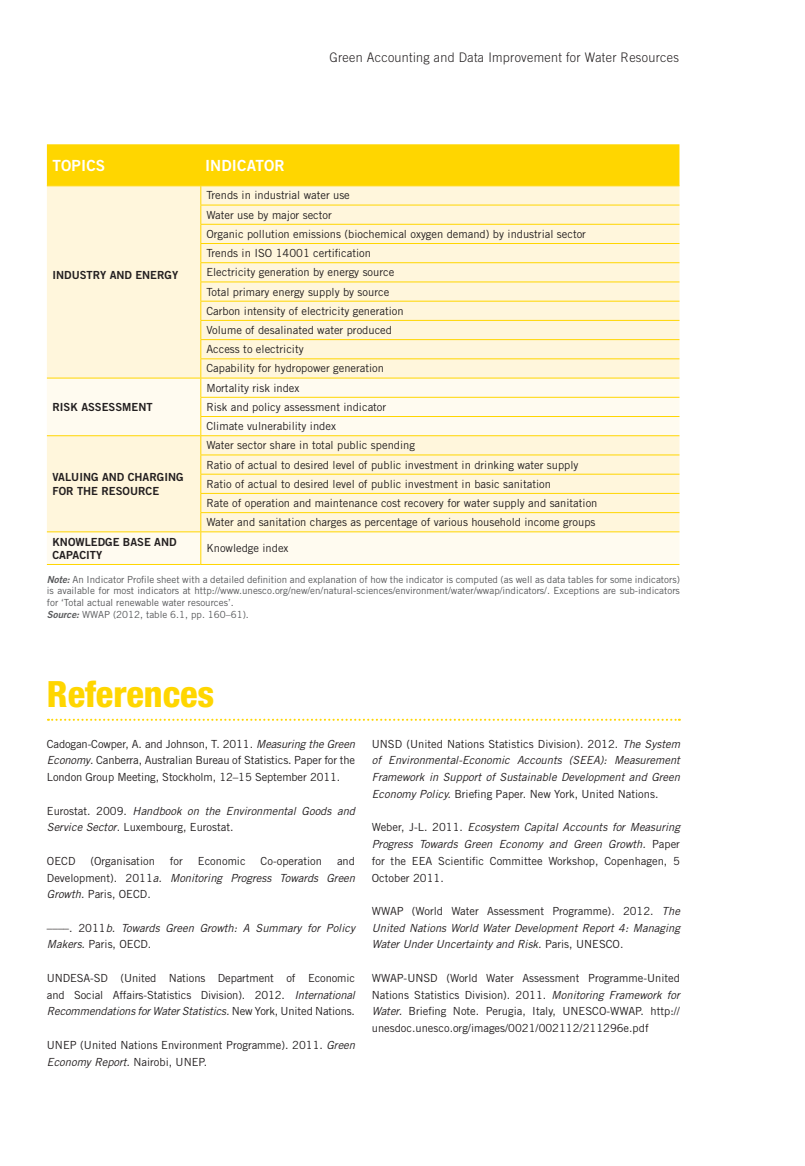
<style>
.page{position:relative;width:805px;height:1166px;background:#fff}
.page>*{position:absolute;margin:0;border:0;box-sizing:border-box;transform-origin:0 0}
.t1{font:800 condensed 36.3px "Helvetica Neue LT Std";color:#ffd600}
.t2{font:15.3px "Trade Gothic LT Std Bd 2";letter-spacing:.01em;color:#fff}
.t3{font:300 13.2px "Trade Gothic LT Std";letter-spacing:.025em;color:#231f20;scale:.95 1}
.t4{font:11.1px/19.2px "Trade Gothic LT Std";color:#231f20}
.t5{font:italic 11.1px/16.8px "Trade Gothic LT Std";color:#231f20;text-align:justify}
.t6{font:11.1px/13.4px "Trade Gothic LT Std Bd 2";color:#231f20}
.t7{font:9.75px/11.7px "Trade Gothic LT Std";color:#58595b}
.s1{font-family:"Trade Gothic LT Std Bd 2 Obl"}
.s2{font-style:italic}
.s3{font-style:normal}
</style>
<div class="page">
<div style="left:47px;top:532px;width:632px;height:32px;background:#fffbf0"></div>
<hr style="left:47px;top:531px;width:154px;height:1px;background:#ffd600">
<hr style="left:47px;top:564px;width:154px;height:1px;background:#ffd600">
<svg style="left:47px;top:144px;width:632px;height:387px;background:#fff2c3"></svg>
<hr style="left:200px;top:532px;width:1px;height:32px;background:#ffd600">
<hr style="left:200px;top:205px;width:479px;height:1px;background:#ffd600">
<hr style="left:200px;top:224px;width:479px;height:1px;background:#ffd600">
<hr style="left:200px;top:243px;width:479px;height:1px;background:#ffd600">
<hr style="left:200px;top:262px;width:479px;height:1px;background:#ffd600">
<hr style="left:200px;top:282px;width:479px;height:1px;background:#ffd600">
<hr style="left:200px;top:301px;width:479px;height:1px;background:#ffd600">
<hr style="left:200px;top:320px;width:479px;height:1px;background:#ffd600">
<hr style="left:200px;top:339px;width:479px;height:1px;background:#ffd600">
<hr style="left:200px;top:358px;width:479px;height:1px;background:#ffd600">
<hr style="left:201px;top:378px;width:478px;height:1px;background:#ffd600">
<hr style="left:200px;top:397px;width:479px;height:1px;background:#ffd600">
<hr style="left:200px;top:416px;width:479px;height:1px;background:#ffd600">
<hr style="left:201px;top:435px;width:478px;height:1px;background:#ffd600">
<hr style="left:200px;top:455px;width:479px;height:1px;background:#ffd600">
<hr style="left:200px;top:474px;width:479px;height:1px;background:#ffd600">
<hr style="left:200px;top:493px;width:479px;height:1px;background:#ffd600">
<hr style="left:200px;top:512px;width:479px;height:1px;background:#ffd600">
<hr style="left:201px;top:531px;width:478px;height:1px;background:#ffd600">
<hr style="left:201px;top:564px;width:478px;height:1px;background:#ffd600">
<svg style="left:48px;top:719px;width:632px;height:2px"></svg>
<h2 class="t2" style="left:52px;top:159px;width:54px">TOPICS</h2>
<h2 class="t2" style="left:205px;top:159px;width:81px">INDICATOR</h2>
<p class="t3" style="left:329px;top:53px;width:369px">Green Accounting and Data Improvement for Water Resources</p>
<p class="t6" style="left:52px;top:269px;width:127px">INDUSTRY AND ENERGY</p>
<p class="t6" style="left:52px;top:401px;width:102px">RISK ASSESSMENT</p>
<p class="t6" style="left:52px;top:471px;width:133px">VALUING AND CHARGING<br>FOR THE RESOURCE</p>
<p class="t4" style="left:206px;top:187px;width:381px">Trends in industrial water use<br>Water use by major sector<br>Organic pollution emissions (biochemical oxygen demand) by industrial sector Trends in ISO 14001 certification<br>Electricity generation by energy source<br>Total primary energy supply by source<br>Carbon intensity of electricity generation<br>Volume of desalinated water produced<br>Access to electricity<br>Capability for hydropower generation</p>
<p class="t4" style="left:206px;top:379px;width:181px">Mortality risk index<br>Risk and policy assessment indicator<br>Climate vulnerability index</p>
<p class="t4" style="left:206px;top:437px;width:392px">Water sector share in total public spending<br>Ratio of actual to desired level of public investment in drinking water supply Ratio of actual to desired level of public investment in basic sanitation<br>Rate of operation and maintenance cost recovery for water supply and sanitation Water and sanitation charges as percentage of various household income groups</p>
<p class="t6" style="left:52px;top:536px;width:126px">KNOWLEDGE BASE AND<br>CAPACITY</p>
<p class="t4" style="left:206px;top:539px;width:84px">Knowledge index</p>
<p class="t7" style="left:47px;top:574px;width:634px"><span class="s1">Note:</span> An Indicator Profile sheet with a detailed definition and explanation of how the indicator is computed (as well as data tables for some indicators) is available for most indicators at http://www.unesco.org/new/en/natural-sciences/environment/water/wwap/indicators/. Exceptions are sub-indicators for ‘Total actual renewable water resources’.<br><span class="s1">Source:</span> WWAP (2012, table 6.1, pp. 160–61).</p>
<h1 class="t1" style="left:47px;top:680px;width:169px">References</h1>
<p class="t4" style="left:47px;top:736px;width:310px;line-height:16.8px;text-align:justify">Cadogan-Cowper, A. and Johnson, T. 2011. <span class="s2">Measuring the Green Economy</span>. Canberra, Australian Bureau of Statistics. Paper for the London Group Meeting, Stockholm, 12–15 September 2011.</p>
<p class="t5" style="left:47px;top:803px;width:310px"><span class="s3">Eurostat. 2009.</span> Handbook on the Environmental Goods and<br>Service Sector<span class="s3">. Luxembourg, Eurostat.</span></p>
<p class="t4" style="left:47px;top:852px;width:30px">OECD</p>
<p class="t4" style="left:90px;top:852px;width:66px">(Organisation</p>
<p class="t4" style="left:170px;top:852px;width:15px">for</p>
<p class="t4" style="left:198px;top:852px;width:49px">Economic</p>
<p class="t4" style="left:261px;top:852px;width:63px">Co-operation</p>
<p class="t5" style="left:47px;top:853px;width:310px;text-indent:290px"><span class="s3">and Development). 2011</span>a. Monitoring Progress Towards Green Growth<span class="s3">. Paris, OECD.</span></p>
<p class="t5" style="left:47px;top:920px;width:310px"><span class="s3">––––. 2011</span>b. Towards Green Growth: A Summary for Policy<br>Makers. <span class="s3">Paris, OECD.</span></p>
<p class="t4" style="left:47px;top:970px;width:310px;line-height:16.8px;text-align:justify">UNDESA-SD (United Nations Department of Economic and Social Affairs-Statistics Division). 2012. <span class="s2">International Recommendations for Water Statistics.</span> New York, United Nations.</p>
<p class="t4" style="left:47px;top:1037px;width:310px;line-height:16.8px">UNEP (United Nations Environment Programme). 2011. <span class="s2">Green<br>Economy Report.</span> Nairobi, UNEP.</p>
<p class="t5" style="left:372px;top:736px;width:310px"><span class="s3">UNSD (United Nations Statistics Division). 2012.</span> The System of Environmental-Economic Accounts (SEEA): Measurement Framework in Support of Sustainable Development and Green Economy Policy. <span class="s3">Briefing Paper. New York, United Nations.</span></p>
<p class="t4" style="left:372px;top:820px;width:310px;line-height:16.8px;text-align:justify">Weber, J-L. 2011. <span class="s2">Ecosystem Capital Accounts for Measuring Progress Towards Green Economy and Green Growth.</span> Paper for the EEA Scientific Committee Workshop, Copenhagen, 5<br>October 2011.</p>
<p class="t5" style="left:372px;top:903px;width:310px"><span class="s3">WWAP (World Water Assessment Programme). 2012.</span> The United Nations World Water Development Report 4: Managing Water Under Uncertainty and Risk. <span class="s3">Paris, UNESCO.</span></p>
<p class="t4" style="left:372px;top:970px;width:310px;line-height:16.8px;text-align:justify">WWAP-UNSD (World Water Assessment Programme-United Nations Statistics Division). 2011. <span class="s2">Monitoring Framework for Water.</span> Briefing Note. Perugia, Italy, UNESCO-WWAP. http:// unesdoc.unesco.org/images/0021/002112/211296e.pdf</p>
</div>
